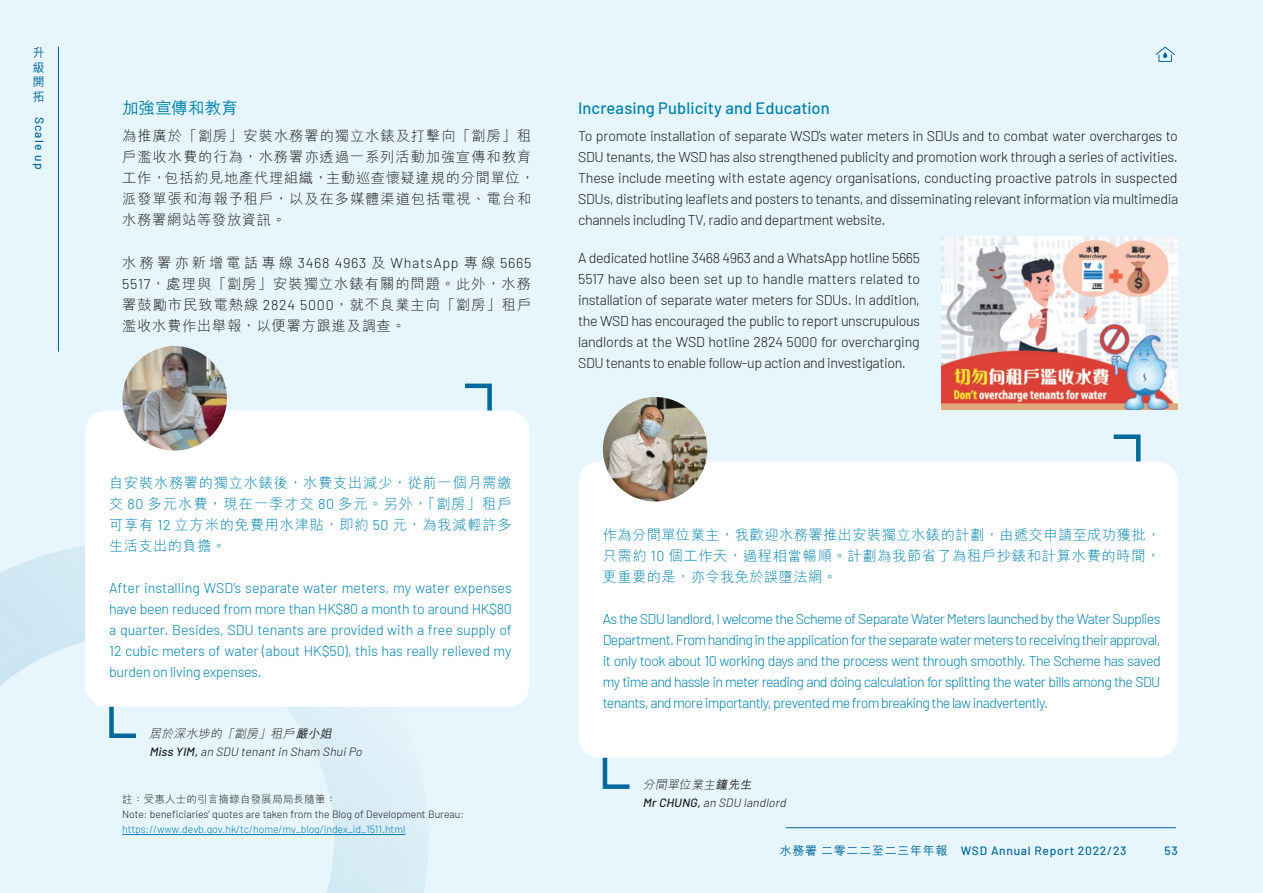
<style>
.page{position:relative;width:1263px;height:893px;background:#e7f6fc}
.page>*{position:absolute;margin:0;border:0;box-sizing:border-box;transform-origin:0 0}
.L4{font:500 16.5px "Barlow";letter-spacing:.005em;color:#0082ad}
.L4-2{font:500 16.5px "M Hei HK";letter-spacing:.005em;color:#0082ad}
.Body-E{font:300 14.25px/21px "Barlow";letter-spacing:-.025em;color:#1c1c1b;text-align:justify}
.Body-E-2{font:300 14.25px/21px "Barlow";letter-spacing:-.03em;color:#0082ad;text-align:justify}
.Body-C{font:300 14.25px/21px "M Hei HK";letter-spacing:.065em;color:#1c1c1b}
.Body-C-2{font:300 14.25px/21px "M Hei HK";letter-spacing:.05em;color:#0082ad;text-align:justify}
.t1{font:italic 300 12px/18px "Barlow";color:#1c1c1b}
.t2{font:500 12px "Barlow";letter-spacing:.06em;color:#00699c}
.t3{font:500 12px/14.4px "M Hei HK";letter-spacing:.06em;color:#00699c;text-align:justify}
.t4{font:italic 500 12px "Barlow";color:#1c1c1b}
.t5{font:italic 500 12px "M Hei HK";color:#1c1c1b}
.t6{font:italic 300 12px "M Hei HK";color:#1c1c1b}
.Foot-C{font:300 10.5px/15px "Barlow";letter-spacing:-.005em;color:#1c1c1b}
.Foot-C-2{font:300 10.5px "M Hei HK";letter-spacing:.02em;color:#1c1c1b}
.s1{font-family:"Barlow"}
.s2{font-family:"M Hei HK"}
.s3{font-weight:500}
.s4{font-weight:300}
.s5{color:#007eb3}
.s6{font-family:"M Hei HK";font-weight:500}
</style>
<div class="page">
<div style="left:333px;top:789px;width:85px;height:72px;background:#d8ecf7"></div>
<img style="left:317px;top:758px;width:91px;height:62px">
<img style="left:0;top:635px;width:50px;height:51px">
<img style="left:317px;top:880px;width:30px;height:13px">
<img style="left:47px;top:623px;width:38px;height:14px">
<img style="left:346px;top:835px;width:6px;height:49px">
<img style="left:347px;top:799px;width:4px;height:38px">
<img style="left:339px;top:768px;width:9px;height:33px">
<img style="left:328px;top:741px;width:12px;height:29px">
<img style="left:941px;top:236px;width:237px;height:173px">
<svg style="left:602px;top:758px;width:28px;height:31px"></svg>
<svg style="left:1113px;top:434px;width:28px;height:27px"></svg>
<div style="left:578px;top:461px;width:600px;height:297px;background:#fff;border-radius:21px"></div>
<svg style="left:109px;top:707px;width:28px;height:31px"></svg>
<svg style="left:465px;top:383px;width:27px;height:28px"></svg>
<div style="left:85px;top:411px;width:444px;height:296px;background:#fff;border-radius:21px"></div>
<img style="left:122px;top:346px;width:105px;height:105px;border-radius:52px">
<img style="left:603px;top:397px;width:104px;height:104px;border-radius:52px">
<hr style="left:122px;top:834px;width:283px;height:1px;background:#007eb3">
<hr style="left:786px;top:827px;width:390px;height:1px;background:#00699c">
<hr style="left:58px;top:47px;width:1px;height:304px;background:#00699c">
<div style="left:1158px;top:55px;width:14px;height:7px;border:1px solid #00699c"></div>
<svg style="left:1155px;top:46px;width:20px;height:12px"></svg>
<p class="t3" style="left:33px;top:45px;width:13px">升級開拓</p>
<p class="t2" style="left:48px;top:117px;width:54px;rotate:90deg">Scale up</p>
<h3 class="L4-2" style="left:122px;top:96px;width:117px">加強宣傳和教育</h3>
<p class="Body-C" style="left:122px;top:125px;width:414px">為推廣於「劏房」安裝水務署的獨立水錶及打擊向「劏房」租戶濫收水費的行為，水務署亦透過一系列活動加強宣傳和教育工作，包括約見地產代理組織，主動巡查懷疑違規的分間單位，派發單張和海報予租戶，以及在多媒體渠道包括電視、電台和水務署網站等發放資訊。</p>
<p class="Body-C" style="left:122px;top:252px;width:411px;text-align:justify">水務署亦新增電話專線 <span class="s1">3468 4963</span> 及 <span class="s1">WhatsApp</span> 專線 <span class="s1">5665<br>5517</span>，處理與「劏房」安裝獨立水錶有關的問題。此外，水務署鼓勵市民致電熱線 <span class="s1">2824 5000</span>，就不良業主向「劏房」租戶濫收水費作出舉報，以便署方跟進及調查。</p>
<p class="Body-C-2" style="left:109px;top:472px;width:404px">自安裝水務署的獨立水錶後，水費支出減少，從前一個月需繳交 <span class="s1">80</span> 多元水費，現在一季才交 <span class="s1">80</span> 多元。另外「， 劏房」租戶可享有 <span class="s1">12</span> 立方米的免費用水津貼，即約 <span class="s1">50</span> 元，為我減輕許多生活支出的負擔。</p>
<p class="Body-E-2" style="left:109px;top:576px;width:404px">After installing WSDs’ separate water meters, my water expenses have been reduced from more than HK$80 a month to around HK$80 a quarter. Besides, SDU tenants are provided with a free supply of 12 cubic meters of water (about HK$50 ,) this has really relieved my burden on living expenses.</p>
<p class="t1" style="left:195px;top:723px;width:172px;text-indent:-45px"><span class="s2">居於深水埗的<br></span><span class="s3">,</span> an SDU tenant in Sham Shui Po</p>
<p class="t6" style="left:234px;top:727px;width:28px">劏房</p>
<p class="t5" style="left:271px;top:724px;width:66px"><span class="s4">租戶</span>嚴小姐</p>
<p class="t6" style="left:222px;top:727px;width:16px">「</p>
<p class="t6" style="left:258px;top:727px;width:16px">」</p>
<p class="t4" style="left:149px;top:743px;width:49px">Miss YIM</p>
<p class="Foot-C-2" style="left:122px;top:794px;width:215px">註：受惠人士的引言摘錄自發展局局長隨筆：</p>
<p class="Foot-C" style="left:122px;top:806px;width:343px">Note: beneficiaries’ quotes are taken from the Blog of Development Bureau: <span class="s5">https://www.devb.gov.hk/tc/home/my_blog/index_id_1511.html</span></p>
<h3 class="L4" style="left:578px;top:96px;width:253px">Increasing Publicity and Education</h3>
<p class="Body-E" style="left:578px;top:125px;width:602px">To promote installation of separate WSDs’ water meters in SDUs and to combat water overcharges to SDU tenants, the WSD has also strengthened publicity and promotion work through a series of activities.<br>These include meeting with estate agency organisations, conducting proactive patrols in suspected SDUs, distributing leaflets and posters to tenants, and disseminating relevant information via multimedia channels including TV, radio and department website.</p>
<p class="Body-E" style="left:578px;top:247px;width:343px">A dedicated hotline 3468 4963 and a WhatsApp hotline 5665<br>5517 have also been set up to handle matters related to installation of separate water meters for SDUs In. addition, the WSD has encouraged the public to report unscrupulous landlords at the WSD hotline 2824 5000 for overcharging SDU tenants to enable follow-up action and investigation.</p>
<p class="Body-C-2" style="left:603px;top:524px;width:559px">作為分間單位業主，我歡迎水務署推出安裝獨立水錶的計劃，由遞交申請至成功獲批，只需約 <span class="s1">10</span> 個工作天，過程相當暢順。計劃為我節省了為租戶抄錶和計算水費的時間，更重要的是，亦令我免於誤墮法網。</p>
<p class="Body-E-2" style="left:603px;top:607px;width:559px">As the SDU landlord I, welcome the Scheme of Separate Water Meters launched by the Water Supplies Department. Fromhandingin the application for the separate water meters to receiving their approval, it only took about 10 working days and the process went through smoothly. The Scheme has saved my time and hassle in meter reading and doing calculation for splitting the water bills among the SDU tenants, and moreimportantly,preventedme frombreaking thelaw inadvertently.</p>
<p class="t1" style="left:697px;top:774px;width:93px;text-indent:-54px"><span class="s2">分間單位業主</span><span class="s6">鐘先生<br></span><span class="s3">,</span> an SDU landlord</p>
<p class="t4" style="left:643px;top:793px;width:59px">Mr CHUNG</p>
<p class="t3" style="left:780px;top:842px;width:169px">水務署二零二二至二三年年報</p>
<p class="t2" style="left:961px;top:842px;width:167px">WSD Annual Report 2022/23</p>
<p class="t2" style="left:1165px;top:842px;width:15px">53</p>
</div>
